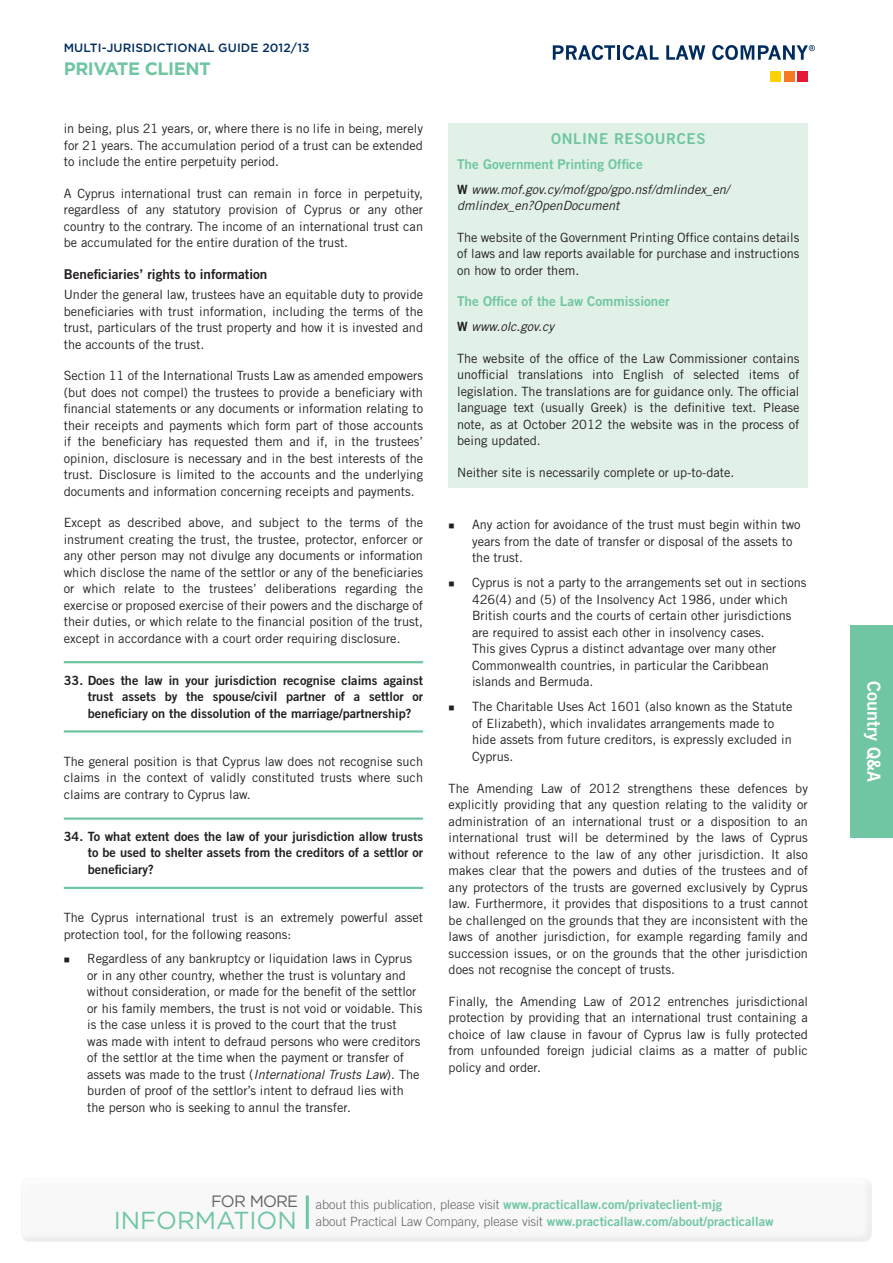
<style>
.page{position:relative;width:893px;height:1263px;background:#fff}
.page>*{position:absolute;margin:0;border:0;box-sizing:border-box;transform-origin:0 0}
.t1{font:24.6px "Gotham";color:#70c6a2}
.t2{font:700 18px "Gotham";letter-spacing:-.025em;color:#70c6a2}
.t3{font:18px "Trade Gothic Bold Two";color:#fff}
.t4{font:16.35px "Gotham";letter-spacing:-.05em;color:#636366}
.t5{font:15px "Trade Gothic Bold Two";letter-spacing:.04em;color:#70c6a2}
.t6{font:13.5px "Trade Gothic Bold Two";color:#70c6a2}
.t7{font:13.5px "Trade Gothic Bold Two";color:#231f20}
.t8{font:12.75px/16.5px "Trade Gothic";color:#231f20;text-align:justify}
.t9{font:12.75px/16.5px "Trade Gothic Bold Two";color:#231f20;text-align:justify}
.t10{font:12.75px/16.5px "Trade Gothic Bold Two";color:#70c6a2}
.t11{font:italic 12.75px/16.5px "Trade Gothic";color:#231f20}
.t12{font:500 12px "Gotham";letter-spacing:.01em;color:#002d5e}
.s1{font-style:italic}
.s2{font-family:"Trade Gothic Bold Two";font-style:normal}
.s3{font-family:"Trade Gothic";font-weight:300;color:#636366}
</style>
<div class="page">
<div style="left:850px;top:625px;width:43px;height:213px;background:#70c6a2"></div>
<svg style="left:553px;top:45px;width:62px;height:15px"></svg>
<hr style="left:617px;top:45px;width:3px;height:15px;background:#002d5e">
<svg style="left:623px;top:45px;width:36px;height:15px"></svg>
<svg style="left:666px;top:45px;width:39px;height:15px"></svg>
<div style="left:770px;top:71px;width:10px;height:10px;background:#fed105"></div>
<div style="left:784px;top:71px;width:10px;height:10px;background:#f47b21"></div>
<div style="left:798px;top:71px;width:10px;height:10px;background:#e51836"></div>
<svg style="left:712px;top:45px;width:103px;height:15px"></svg>
<div style="left:22px;top:1237px;width:849px;height:5px;background:#ededee"></div>
<hr style="left:306px;top:1195px;width:3px;height:34px;background:#70c6a2">
<hr style="left:64px;top:661px;width:359px;height:2px;background:#70c6a2">
<hr style="left:64px;top:730px;width:359px;height:2px;background:#70c6a2">
<hr style="left:64px;top:817px;width:359px;height:3px;background:#70c6a2">
<hr style="left:64px;top:887px;width:359px;height:2px;background:#70c6a2">
<div style="left:449px;top:123px;width:359px;height:365px;background:#e1f1e8"></div>
<p class="t12" style="left:64px;top:40px;width:247px">MULTI-JURISDICTIONAL GUIDE 2012/13</p>
<h2 class="t2" style="left:64px;top:56px;width:149px">PRIVATE CLIENT</h2>
<p class="t8" style="left:64px;top:120px;width:361px">in being, plus 21 years, or, where there is no life in being, merely for 21 years. The accumulation period of a trust can be extended to include the entire perpetuity period.</p>
<p class="t8" style="left:64px;top:185px;width:361px">A Cyprus international trust can remain in force in perpetuity, regardless of any statutory provision of Cyprus or any other country to the contrary. The income of an international trust can be accumulated for the entire duration of the trust.</p>
<p class="t7" style="left:64px;top:265px;width:205px">Beneficiaries’ rights to information</p>
<p class="t8" style="left:64px;top:286px;width:361px">Under the general law, trustees have an equitable duty to provide beneficiaries with trust information, including the terms of the trust, particulars of the trust property and how it is invested and the accounts of the trust.</p>
<p class="t8" style="left:64px;top:367px;width:361px">Section 11 of the International Trusts Law as amended empowers (but does not compel) the trustees to provide a beneficiary with financial statements or any documents or information relating to their receipts and payments which form part of those accounts if the beneficiary has requested them and if, in the trustees’ opinion, disclosure is necessary and in the best interests of the trust. Disclosure is limited to the accounts and the underlying documents and information concerning receipts and payments.</p>
<p class="t8" style="left:64px;top:514px;width:361px">Except as described above, and subject to the terms of the instrument creating the trust, the trustee, protector, enforcer or any other person may not divulge any documents or information which disclose the name of the settlor or any of the beneficiaries or which relate to the trustees’ deliberations regarding the exercise or proposed exercise of their powers and the discharge of their duties, or which relate to the financial position of the trust, except in accordance with a court order requiring disclosure.</p>
<p class="t9" style="left:88px;top:671px;width:337px;text-indent:-24px">33. Does the law in your jurisdiction recognise claims against trust assets by the spouse/civil partner of a settlor or beneficiary on the dissolution of the marriage/partnership?</p>
<p class="t8" style="left:64px;top:753px;width:361px">The general position is that Cyprus law does not recognise such claims in the context of validly constituted trusts where such claims are contrary to Cyprus law.</p>
<p class="t9" style="left:88px;top:828px;width:337px;text-indent:-24px">34. To what extent does the law of your jurisdiction allow trusts to be used to shelter assets from the creditors of a settlor or beneficiary?</p>
<p class="t8" style="left:64px;top:909px;width:361px">The Cyprus international trust is an extremely powerful asset protection tool, for the following reasons:</p>
<p class="t8" style="left:87px;top:950px;width:337px;text-align:left">Regardless of any bankruptcy or liquidation laws in Cyprus or in any other country, whether the trust is voluntary and without consideration, or made for the benefit of the settlor or his family members, the trust is not void or voidable. This is the case unless it is proved to the court that the trust<br>was made with intent to defraud persons who were creditors of the settlor at the time when the payment or transfer of assets was made to the trust (<span class="s1">International Trusts Law</span>). The burden of proof of the settlor’s intent to defraud lies with the person who is seeking to annul the transfer.</p>
<p class="t5" style="left:551px;top:129px;width:156px">ONLINE RESOURCES</p>
<p class="t6" style="left:457px;top:156px;width:187px">The Government Printing Office</p>
<p class="t11" style="left:457px;top:181px;width:274px"><span class="s2">W</span> www.mof.gov.cy/mof/gpo/gpo.nsf/dmlindex_en/ dmlindex_en?OpenDocument</p>
<p class="t8" style="left:457px;top:229px;width:344px">The website of the Government Printing Office contains details of laws and law reports available for purchase and instructions on how to order them.</p>
<p class="t6" style="left:457px;top:293px;width:214px">The Office of the Law Commissioner</p>
<p class="t11" style="left:457px;top:318px;width:99px"><span class="s2">W</span> www.olc.gov.cy</p>
<p class="t8" style="left:457px;top:350px;width:344px">The website of the office of the Law Commissioner contains unofficial translations into English of selected items of legislation. The translations are for guidance only. The official language text (usually Greek) is the definitive text. Please note, as at October 2012 the website was in the process of being updated.</p>
<p class="t8" style="left:457px;top:464px;width:279px">Neither site is necessarily complete or up-to-date.</p>
<p class="t8" style="left:472px;top:516px;width:330px;text-align:left">Any action for avoidance of the trust must begin within two years from the date of transfer or disposal of the assets to the trust.</p>
<p class="t8" style="left:472px;top:574px;width:336px;text-align:left">Cyprus is not a party to the arrangements set out in sections 426(4) and (5) of the Insolvency Act 1986, under which British courts and the courts of certain other jurisdictions are required to assist each other in insolvency cases.<br>This gives Cyprus a distinct advantage over many other Commonwealth countries, in particular the Caribbean islands and Bermuda.</p>
<p class="t8" style="left:472px;top:698px;width:322px;text-align:left">The Charitable Uses Act 1601 (also known as the Statute of Elizabeth), which invalidates arrangements made to hide assets from future creditors, is expressly excluded in Cyprus.</p>
<p class="t8" style="left:449px;top:780px;width:361px">The Amending Law of 2012 strengthens these defences by explicitly providing that any question relating to the validity or administration of an international trust or a disposition to an international trust will be determined by the laws of Cyprus without reference to the law of any other jurisdiction. It also makes clear that the powers and duties of the trustees and of any protectors of the trusts are governed exclusively by Cyprus law. Furthermore, it provides that dispositions to a trust cannot be challenged on the grounds that they are inconsistent with the laws of another jurisdiction, for example regarding family and succession issues, or on the grounds that the other jurisdiction does not recognise the concept of trusts.</p>
<p class="t8" style="left:449px;top:993px;width:361px">Finally, the Amending Law of 2012 entrenches jurisdictional protection by providing that an international trust containing a choice of law clause in favour of Cyprus law is fully protected from unfounded foreign judicial claims as a matter of public policy and order.</p>
<p class="t4" style="left:211px;top:1190px;width:89px">FOR MORE</p>
<h1 class="t1" style="left:114px;top:1204px;width:185px">INFORMATION</h1>
<p class="t10" style="left:316px;top:1196px;width:459px"><span class="s3">about this publication, please visit</span> www.practicallaw.com/privateclient-mjg<br><span class="s3">about Practical Law Company, please visit</span> www.practicallaw.com/about/practicallaw</p>
<h2 class="t3" style="left:885px;top:681px;width:102px;rotate:90deg">Country Q&amp;A</h2>
</div>
